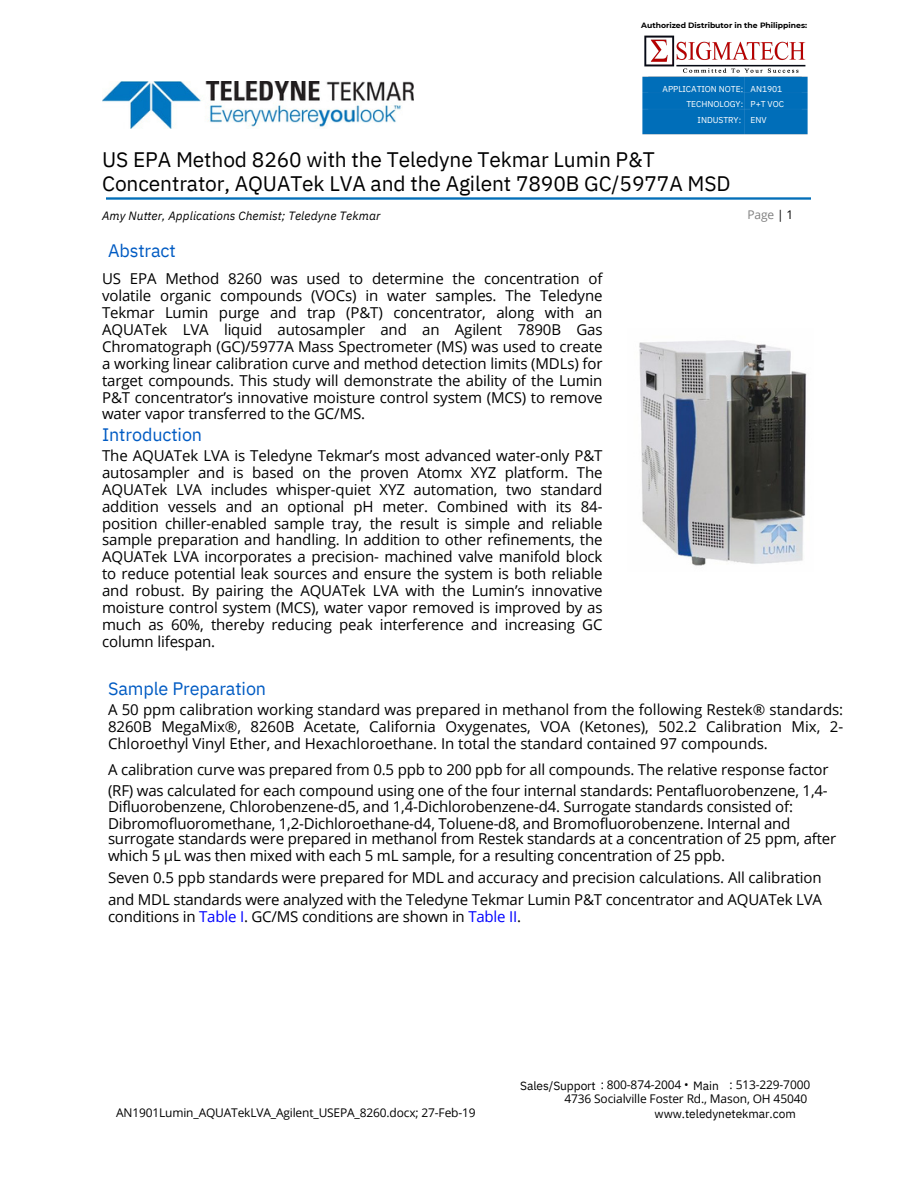
<style>
.page{position:relative;width:918px;height:1188px;background:#fff}
.page>*{position:absolute;margin:0;border:0;box-sizing:border-box;transform-origin:0 0}
.t1{font:21px/23.7px "IBM Plex Sans";letter-spacing:-.005em;color:#000}
.t2{font:18px "IBM Plex Sans";letter-spacing:-.005em;color:#005bc3}
.t3{font:15px/16.8px "Open Sans";letter-spacing:-.01em;color:#000;text-align:justify}
.t4{font:12px/13.5px "Open Sans";letter-spacing:-.01em;color:#000;text-align:right}
.t5{font:12px "IBM Plex Sans";letter-spacing:-.005em;color:#000}
.t6{font:italic 12px "IBM Plex Sans";letter-spacing:.005em;color:#000}
.t7{font:12px "Open Sans";color:#7f7f7f}
.t8{font:8.55px/15.3px "IBM Plex Sans";letter-spacing:-.005em;color:#fff;text-align:right}
.t9{font:700 7.65px "Montserrat";color:#000}
.s1{color:#000}
.s2{color:#00f}
.s3{font-family:"Open Sans"}
</style>
<div class="page">
<img style="left:107px;top:197px;width:703px;height:3px">
<div style="left:642px;top:76px;width:166px;height:59px;background:#006eb9"></div>
<img style="left:102px;top:81px;width:312px;height:48px">
<img style="left:639px;top:340px;width:168px;height:226px">
<img style="left:644px;top:35px;width:162px;height:38px">
<h4 class="t9" style="left:641px;top:20px;width:167px">Authorized Distributor in the Philippines:</h4>
<p class="t8" style="left:663px;top:81px;width:82px">APPLICATION NOTE:<br>TECHNOLOGY:<br>INDUSTRY:</p>
<p class="t8" style="left:751px;top:81px;width:35px;text-align:left">AN1901<br>P+T VOC<br>ENV</p>
<h1 class="t1" style="left:102px;top:148px;width:630px">US EPA Method 8260 with the Teledyne Tekmar Lumin P&amp;T<br>Concentrator, AQUATek LVA and the Agilent 7890B GC/5977A MSD</h1>
<p class="t6" style="left:102px;top:207px;width:280px">Amy Nutter, Applications Chemist; Teledyne Tekmar</p>
<p class="t2" style="left:108px;top:238px;width:69px">Abstract</p>
<p class="t3" style="left:102px;top:270px;width:502px">US EPA Method 8260 was used to determine the concentration of volatile organic compounds (VOCs) in water samples. The Teledyne Tekmar Lumin purge and trap (P&amp;T) concentrator, along with an AQUATek LVA liquid autosampler and an Agilent 7890B Gas Chromatograph (GC)/5977A Mass Spectrometer (MS) was used to create a working linear calibration curve and method detection limits (MDLs) for target compounds. This study will demonstrate the ability of the Lumin P&amp;T concentrator’s innovative moisture control system (MCS) to remove water vapor transferred to the GC/MS.</p>
<p class="t2" style="left:102px;top:422px;width:102px">Introduction</p>
<p class="t3" style="left:102px;top:447px;width:502px">The AQUATek LVA is Teledyne Tekmar’s most advanced water-only P&amp;T autosampler and is based on the proven Atomx XYZ platform. The AQUATek LVA includes whisper-quiet XYZ automation, two standard addition vessels and an optional pH meter. Combined with its 84- position chiller-enabled sample tray, the result is simple and reliable sample preparation and handling. In addition to other refinements, the AQUATek LVA incorporates a precision- machined valve manifold block to reduce potential leak sources and ensure the system is both reliable and robust. By pairing the AQUATek LVA with the Lumin’s innovative moisture control system (MCS), water vapor removed is improved by as much as 60%, thereby reducing peak interference and increasing GC column lifespan.</p>
<h3 class="t7" style="left:748px;top:206px;width:47px">Page <span class="s1">| 1</span></h3>
<h3 class="t2" style="left:108px;top:676px;width:160px">Sample Preparation</h3>
<h3 class="t3" style="left:108px;top:701px;width:737px">A 50 ppm calibration working standard was prepared in methanol from the following Restek® standards:<br>8260B MegaMix®, 8260B Acetate, California Oxygenates, VOA (Ketones), 502.2 Calibration Mix, 2- Chloroethyl Vinyl Ether, and Hexachloroethane. In total the standard contained 97 compounds.</h3>
<h3 class="t3" style="left:108px;top:758px;width:722px;line-height:21.3px">A calibration curve was prepared from 0.5 ppb to 200 ppb for all compounds. The relative response factor (RF) was calculated for each compound using one of the four internal standards: Pentafluorobenzene, 1,4-</h3>
<h3 class="t3" style="left:108px;top:798px;width:730px;text-align:left">Difluorobenzene, Chlorobenzene-d5, and 1,4-Dichlorobenzene-d4. Surrogate standards consisted of:<br>Dibromofluoromethane, 1,2-Dichloroethane-d4, Toluene-d8, and Bromofluorobenzene. Internal and surrogate standards were prepared in methanol from Restek standards at a concentration of 25 ppm, after which 5 µL was then mixed with each 5 mL sample, for a resulting concentration of 25 ppb.</h3>
<h3 class="t3" style="left:108px;top:866px;width:716px;line-height:22.5px">Seven 0.5 ppb standards were prepared for MDL and accuracy and precision calculations. All calibration and MDL standards were analyzed with the Teledyne Tekmar Lumin P&amp;T concentrator and AQUATek LVA</h3>
<h3 class="t3" style="left:108px;top:908px;width:415px">conditions in <span class="s2">Table I</span>. GC/MS conditions are shown in <span class="s2">Table II</span>.</h3>
<h4 class="t4" style="left:116px;top:1105px;width:361px">AN1901Lumin_AQUATekLVA_Agilent_USEPA_8260.docx; 27-Feb-19</h4>
<p class="t5" style="left:520px;top:1078px;width:200px">Sales/Support <span class="s3">: 800-874-2004 •</span> Main</p>
<h2 class="t4" style="left:564px;top:1078px;width:247px">: 513-229-7000<br>4736 Socialville Foster Rd., Mason, OH 45040</h2>
<h5 class="t5" style="left:655px;top:1106px;width:143px">www.teledynetekmar.com</h5>
</div>
